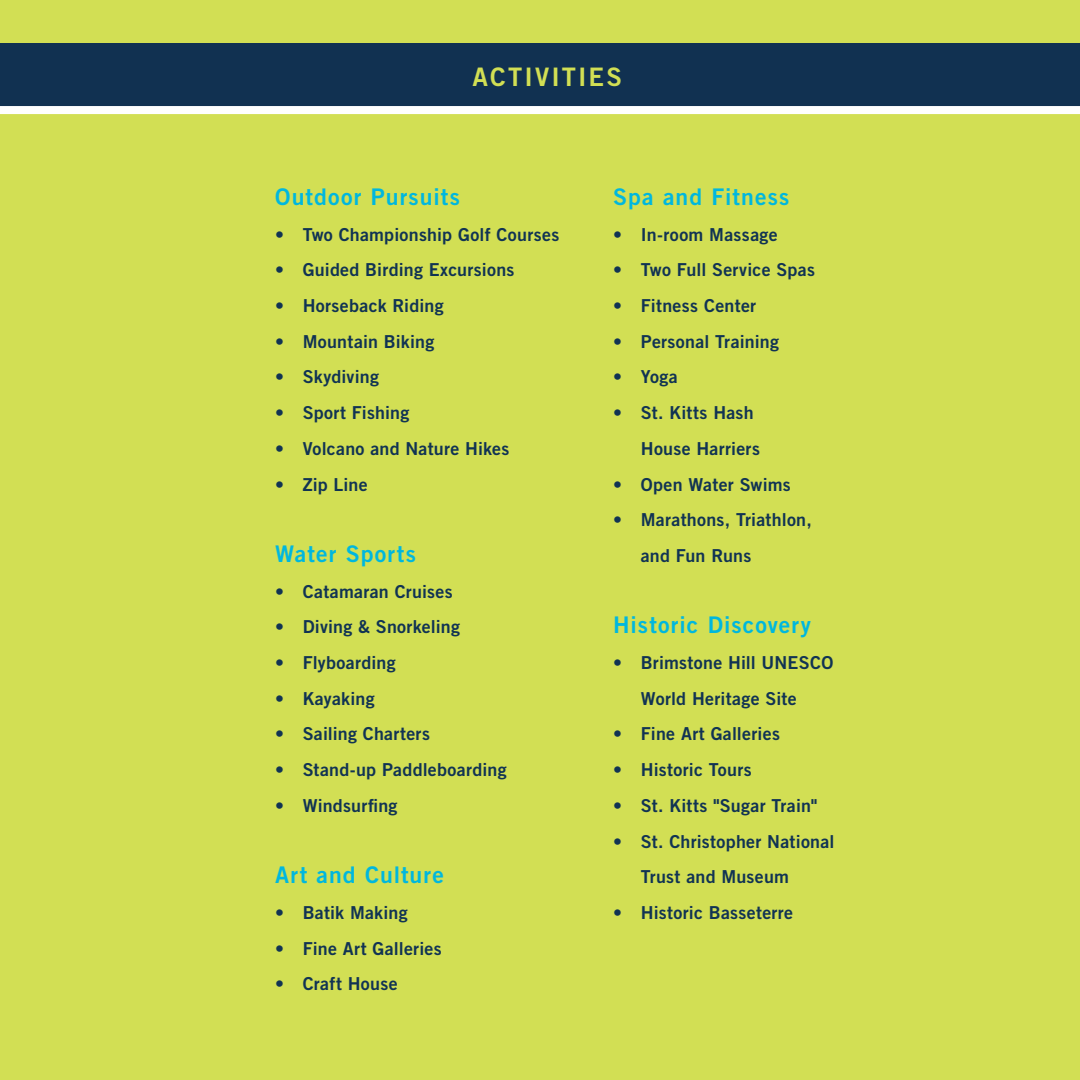
<style>
.page{position:relative;width:1080px;height:1080px;background:#d2df54}
.page>*{position:absolute;margin:0;border:0;box-sizing:border-box;transform-origin:0 0}
.t1{font:25.5px "Trade Gothic LT Std Bd 2";letter-spacing:.08em;color:#d2df54}
.t2{font:23px "Trade Gothic LT Std Bd 2";letter-spacing:.05em;color:#00b7de}
.t3{font:17.75px/35.8px "Trade Gothic LT Std Bd 2";letter-spacing:.015em;color:#113353}
</style>
<div class="page">
<div style="left:0;top:43px;width:1080px;height:64px;background:#113151"></div>
<div style="left:0;top:106px;width:1080px;height:8px;background:#fff"></div>
<p class="t1" style="left:472px;top:61px;width:151px">ACTIVITIES</p>
<p class="t2" style="left:275px;top:182px;width:186px">Outdoor Pursuits</p>
<p class="t3" style="left:275px;top:216px;width:286px">• Two Championship Golf Courses</p>
<p class="t3" style="left:275px;top:252px;width:241px">• Guided Birding Excursions</p>
<p class="t3" style="left:275px;top:287px;width:170px">• Horseback Riding</p>
<p class="t3" style="left:275px;top:323px;width:161px">• Mountain Biking</p>
<p class="t3" style="left:275px;top:359px;width:105px">• Skydiving</p>
<p class="t3" style="left:275px;top:395px;width:136px">• Sport Fishing</p>
<p class="t3" style="left:275px;top:430px;width:236px">• Volcano and Nature Hikes</p>
<p class="t3" style="left:275px;top:466px;width:94px">• Zip Line</p>
<p class="t2" style="left:275px;top:539px;width:142px">Water Sports</p>
<p class="t3" style="left:275px;top:573px;width:179px">• Catamaran Cruises</p>
<p class="t3" style="left:275px;top:609px;width:187px">• Diving &amp; Snorkeling</p>
<p class="t3" style="left:275px;top:645px;width:122px">• Flyboarding</p>
<p class="t3" style="left:275px;top:680px;width:101px">• Kayaking</p>
<p class="t3" style="left:275px;top:716px;width:156px">• Sailing Charters</p>
<p class="t3" style="left:275px;top:752px;width:233px">• Stand-up Paddleboarding</p>
<p class="t3" style="left:275px;top:787px;width:124px">• Windsurfing</p>
<p class="t2" style="left:275px;top:861px;width:170px">Art and Culture</p>
<p class="t3" style="left:275px;top:894px;width:134px">• Batik Making</p>
<p class="t3" style="left:275px;top:930px;width:168px">• Fine Art Galleries</p>
<p class="t3" style="left:275px;top:966px;width:124px">• Craft House</p>
<p class="t2" style="left:613px;top:182px;width:178px">Spa and Fitness</p>
<p class="t3" style="left:613px;top:216px;width:166px">• In-room Massage</p>
<p class="t3" style="left:613px;top:252px;width:203px">• Two Full Service Spas</p>
<p class="t3" style="left:613px;top:287px;width:144px">• Fitness Center</p>
<p class="t3" style="left:613px;top:323px;width:167px">• Personal Training</p>
<p class="t3" style="left:613px;top:359px;width:66px">• Yoga</p>
<p class="t3" style="left:641px;top:395px;width:121px;text-indent:-28px">• St. Kitts Hash<br>House Harriers</p>
<p class="t3" style="left:613px;top:466px;width:179px">• Open Water Swims</p>
<p class="t3" style="left:641px;top:502px;width:172px;text-indent:-28px">• Marathons, Triathlon, and Fun Runs</p>
<p class="t2" style="left:613px;top:611px;width:199px">Historic Discovery</p>
<p class="t3" style="left:613px;top:645px;width:221px;text-align:center">• Brimstone Hill UNESCO<br>World Heritage Site</p>
<p class="t3" style="left:613px;top:716px;width:168px">• Fine Art Galleries</p>
<p class="t3" style="left:613px;top:752px;width:140px">• Historic Tours</p>
<p class="t3" style="left:613px;top:787px;width:205px">• St. Kitts "Sugar Train"</p>
<p class="t3" style="left:641px;top:823px;width:195px;text-indent:-28px">• St. Christopher National<br>Trust and Museum</p>
<p class="t3" style="left:613px;top:894px;width:181px">• Historic Basseterre</p>
</div>
